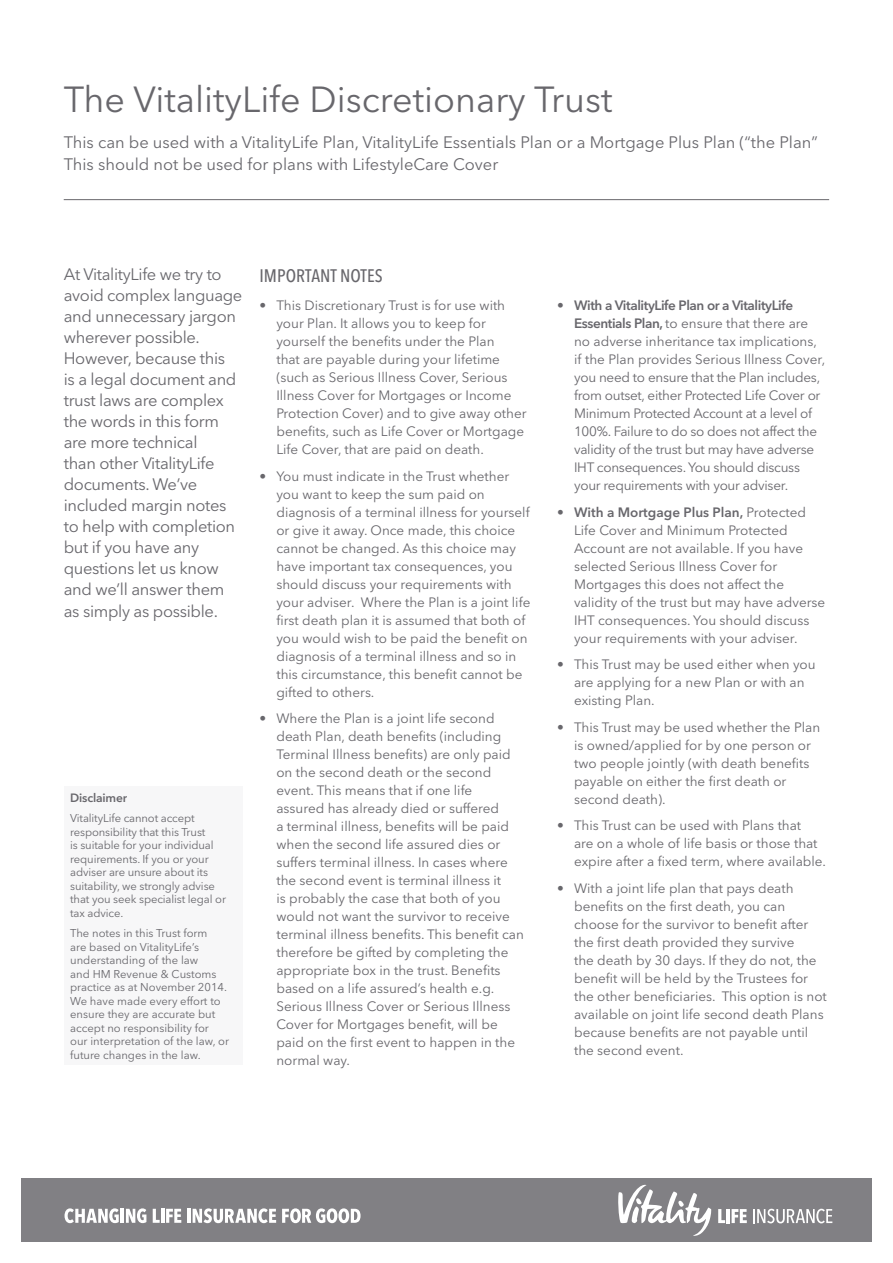
<style>
.page{position:relative;width:893px;height:1263px;background:#fff}
.page>*{position:absolute;margin:0;border:0;box-sizing:border-box;transform-origin:0 0}
.t1{font:36px "Avenir Next LT Pro";color:#68676c}
.t2{font:500 condensed 18px "Avenir Next LT Pro";letter-spacing:.005em;color:#68676c}
.t3{font:16.5px/21px "Avenir Next LT Pro";letter-spacing:-.02em;color:#68676c}
.t4{font:16.5px/22.5px "Avenir Next LT Pro";color:#68676c}
.t5{font:13.5px/18px "Avenir Next LT Pro";color:#68676c}
.t6{font:13.5px/18px "Avenir Next LT Pro";letter-spacing:-.02em;color:#68676c}
.t7{font:600 12px "Avenir Next LT Pro";letter-spacing:-.015em;color:#68676c}
.t8{font:11.25px/13.5px "Avenir Next LT Pro";letter-spacing:-.01em;color:#68676c}
.s1{font-weight:600}
</style>
<div class="page">
<div style="left:64px;top:787px;width:178px;height:278px;background:#f7f7f8"></div>
<hr style="left:64px;top:199px;width:765px;height:1px;background:#68676c">
<div style="left:21px;top:1178px;width:851px;height:64px;background:#818084"></div>
<svg style="left:618px;top:1184px;width:93px;height:52px"></svg>
<svg style="left:718px;top:1209px;width:7px;height:14px"></svg>
<hr style="left:727px;top:1209px;width:3px;height:14px;background:#fff">
<svg style="left:732px;top:1209px;width:15px;height:14px"></svg>
<svg style="left:753px;top:1209px;width:79px;height:14px"></svg>
<svg style="left:65px;top:1208px;width:54px;height:15px"></svg>
<hr style="left:121px;top:1209px;width:3px;height:14px;background:#fff">
<svg style="left:126px;top:1208px;width:20px;height:15px"></svg>
<svg style="left:153px;top:1209px;width:7px;height:14px"></svg>
<hr style="left:161px;top:1209px;width:3px;height:14px;background:#fff">
<svg style="left:166px;top:1209px;width:15px;height:14px"></svg>
<hr style="left:187px;top:1209px;width:3px;height:14px;background:#fff">
<svg style="left:193px;top:1208px;width:83px;height:15px"></svg>
<svg style="left:282px;top:1208px;width:79px;height:15px"></svg>
<h1 class="t1" style="left:64px;top:78px;width:550px">The VitalityLife Discretionary Trust</h1>
<p class="t4" style="left:64px;top:131px;width:756px">This can be used with a VitalityLife Plan, VitalityLife Essentials Plan or a Mortgage Plus Plan (“the Plan”<br>This should not be used for plans with LifestyleCare Cover</p>
<p class="t3" style="left:64px;top:264px;width:159px">At VitalityLife we try to</p>
<h2 class="t2" style="left:259px;top:264px;width:125px">IMPORTANT NOTES</h2>
<p class="t3" style="left:64px;top:285px;width:180px">avoid complex language and unnecessary jargon wherever possible.<br>However, because this<br>is a legal document and trust laws are complex the words in this form are more technical<br>than other VitalityLife documents. We’ve included margin notes to help with completion but if you have any questions let us know and we’ll answer them as simply as possible.</p>
<p class="t5" style="left:276px;top:297px;width:252px;text-indent:-17px">• This Discretionary Trust is for use with your Plan. It allows you to keep for yourself the benefits under the Plan<br>that are payable during your lifetime (such as Serious Illness Cover, Serious Illness Cover for Mortgages or Income Protection Cover) and to give away other benefits, such as Life Cover or Mortgage Life Cover, that are paid on death.</p>
<p class="t5" style="left:276px;top:467px;width:255px;text-indent:-17px">• You must indicate in the Trust whether you want to keep the sum paid on diagnosis of a terminal illness for yourself or give it away. Once made, this choice cannot be changed. As this choice may have important tax consequences, you should discuss your requirements with your adviser. Where the Plan is a joint life first death plan it is assumed that both of you would wish to be paid the benefit on diagnosis of a terminal illness and so in this circumstance, this benefit cannot be gifted to others.</p>
<p class="t5" style="left:276px;top:709px;width:249px;text-indent:-17px">• Where the Plan is a joint life second death Plan, death benefits (including Terminal Illness benefits) are only paid on the second death or the second event. This means that if one life<br>assured has already died or suffered<br>a terminal illness, benefits will be paid when the second life assured dies or suffers terminal illness. In cases where the second event is terminal illness it<br>is probably the case that both of you would not want the survivor to receive terminal illness benefits. This benefit can therefore be gifted by completing the appropriate box in the trust. Benefits based on a life assured’s health e.g.<br>Serious Illness Cover or Serious Illness Cover for Mortgages benefit, will be paid on the first event to happen in the normal way.</p>
<p class="t7" style="left:70px;top:791px;width:58px">Disclaimer</p>
<p class="t8" style="left:70px;top:812px;width:157px">VitalityLife cannot accept responsibility that this Trust<br>is suitable for your individual requirements. If you or your adviser are unsure about its suitability, we strongly advise that you seek specialist legal or tax advice.</p>
<p class="t8" style="left:70px;top:926px;width:160px">The notes in this Trust form<br>are based on VitalityLife’s understanding of the law<br>and HM Revenue &amp; Customs practice as at November 2014.<br>We have made every effort to ensure they are accurate but accept no responsibility for our interpretation of the law, or future changes in the law.</p>
<p class="t6" style="left:574px;top:297px;width:253px;text-indent:-17px">• <span class="s1">With a VitalityLife Plan or a VitalityLife Essentials Plan,</span> to ensure that there are no adverse inheritance tax implications, if the Plan provides Serious Illness Cover, you need to ensure that the Plan includes, from outset, either Protected Life Cover or Minimum Protected Account at a level of 100%. Failure to do so does not affect the validity of the trust but may have adverse IHT consequences. You should discuss your requirements with your adviser.</p>
<p class="t5" style="left:574px;top:503px;width:253px;text-indent:-17px">• <span class="s1">With a Mortgage Plus Plan,</span> Protected Life Cover and Minimum Protected Account are not available. If you have selected Serious Illness Cover for Mortgages this does not affect the validity of the trust but may have adverse IHT consequences. You should discuss your requirements with your adviser.</p>
<p class="t5" style="left:574px;top:656px;width:243px;text-indent:-17px">• This Trust may be used either when you are applying for a new Plan or with an existing Plan.</p>
<p class="t5" style="left:574px;top:718px;width:248px;text-indent:-17px">• This Trust may be used whether the Plan is owned/applied for by one person or two people jointly (with death benefits payable on either the first death or second death).</p>
<p class="t5" style="left:574px;top:817px;width:254px;text-indent:-17px">• This Trust can be used with Plans that<br>are on a whole of life basis or those that expire after a fixed term, where available.</p>
<p class="t5" style="left:574px;top:879px;width:254px;text-indent:-17px">• With a joint life plan that pays death benefits on the first death, you can choose for the survivor to benefit after the first death provided they survive<br>the death by 30 days. If they do not, the benefit will be held by the Trustees for the other beneficiaries. This option is not available on joint life second death Plans because benefits are not payable until the second event.</p>
</div>
